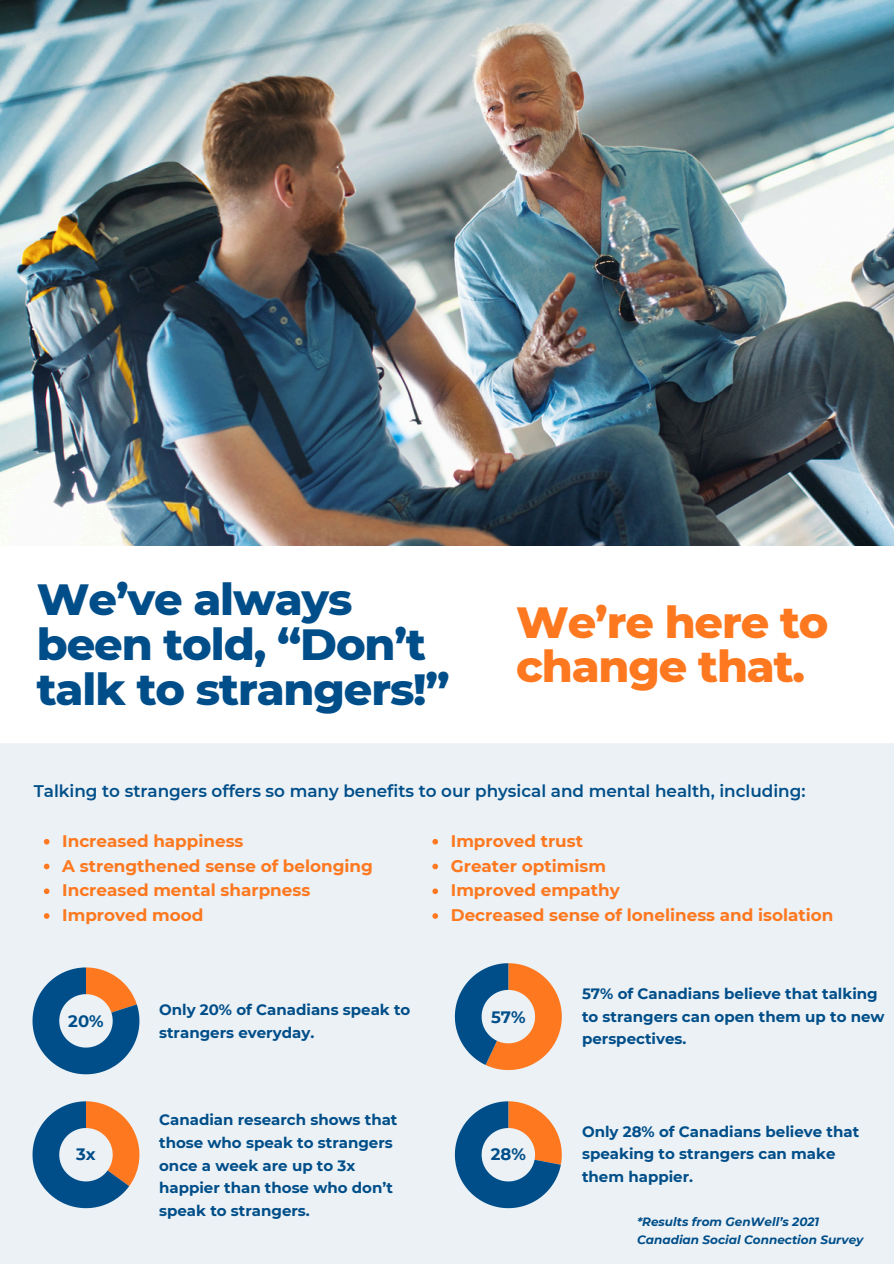
<style>
.page{position:relative;width:894px;height:1264px;background:#fff}
.page>*{position:absolute;margin:0;border:0;box-sizing:border-box;transform-origin:0 0}
.t1{font:800 44.55px/45px "Montserrat";letter-spacing:-.025em;color:#004e89}
.t2{font:800 44.55px/43.8px "Montserrat";letter-spacing:-.025em;color:#fe781f}
.t3{font:700 16.8px "Montserrat";color:#fe781f}
.t4{font:600 16.8px "Montserrat";color:#004e89}
.t5{font:700 16.5px "Montserrat";color:#004e89}
.t6{font:700 15px/22.5px "Montserrat";color:#004e89}
.t7{font:italic 700 12px/18px "Montserrat";color:#004e89}
</style>
<div class="page">
<img style="left:0;top:0;width:893px;height:546px">
<div style="left:0;top:743px;width:893px;height:520px;background:#ebf1f5"></div>
<svg style="left:44px;top:839px;width:5px;height:5px"></svg>
<svg style="left:44px;top:863px;width:5px;height:6px"></svg>
<svg style="left:44px;top:888px;width:5px;height:6px"></svg>
<svg style="left:44px;top:913px;width:5px;height:5px"></svg>
<svg style="left:432px;top:839px;width:6px;height:5px"></svg>
<svg style="left:432px;top:863px;width:6px;height:6px"></svg>
<svg style="left:432px;top:888px;width:6px;height:6px"></svg>
<svg style="left:432px;top:913px;width:6px;height:5px"></svg>
<svg style="left:33px;top:967px;width:106px;height:107px;background:#7d95a8"></svg>
<svg style="left:32px;top:1101px;width:107px;height:107px;background:#95999f"></svg>
<svg style="left:455px;top:963px;width:106px;height:107px;background:#b59e91"></svg>
<svg style="left:454px;top:1101px;width:107px;height:107px;background:#8a98a4"></svg>
<p class="t1" style="left:37px;top:576px;width:414px">We’ve always been told, “Don’t talk to strangers!”</p>
<p class="t2" style="left:516px;top:599px;width:314px">We’re here to change that.</p>
<h1 class="t4" style="left:34px;top:781px;width:773px">Talking to strangers offers so many benefits to our physical and mental health, including:</h1>
<h1 class="t3" style="left:62px;top:830px;width:183px">Increased happiness</h1>
<h2 class="t3" style="left:62px;top:855px;width:312px">A strengthened sense of belonging</h2>
<p class="t3" style="left:62px;top:880px;width:249px">Increased mental sharpness</p>
<p class="t3" style="left:62px;top:904px;width:143px">Improved mood</p>
<p class="t3" style="left:450px;top:830px;width:134px">Improved trust</p>
<p class="t3" style="left:450px;top:855px;width:156px">Greater optimism</p>
<p class="t3" style="left:450px;top:880px;width:170px">Improved empathy</p>
<p class="t3" style="left:450px;top:904px;width:384px">Decreased sense of loneliness and isolation</p>
<h4 class="t5" style="left:68px;top:1010px;width:37px">20%</h4>
<h4 class="t5" style="left:76px;top:1144px;width:21px">3x</h4>
<h2 class="t6" style="left:159px;top:998px;width:253px">Only 20% of Canadians speak to strangers everyday.</h2>
<h2 class="t6" style="left:159px;top:1108px;width:240px">Canadian research shows that those who speak to strangers once a week are up to 3x happier than those who don’t speak to strangers.</h2>
<h4 class="t5" style="left:491px;top:1006px;width:36px">57%</h4>
<h2 class="t5" style="left:490px;top:1144px;width:37px">28%</h2>
<h2 class="t6" style="left:582px;top:982px;width:304px">57% of Canadians believe that talking to strangers can open them up to new perspectives.</h2>
<h4 class="t6" style="left:582px;top:1120px;width:278px">Only 28% of Canadians believe that speaking to strangers can make them happier.</h4>
<p class="t7" style="left:636px;top:1212px;width:228px">*Results from GenWell’s 2021<br>Canadian Social Connection Survey</p>
</div>
